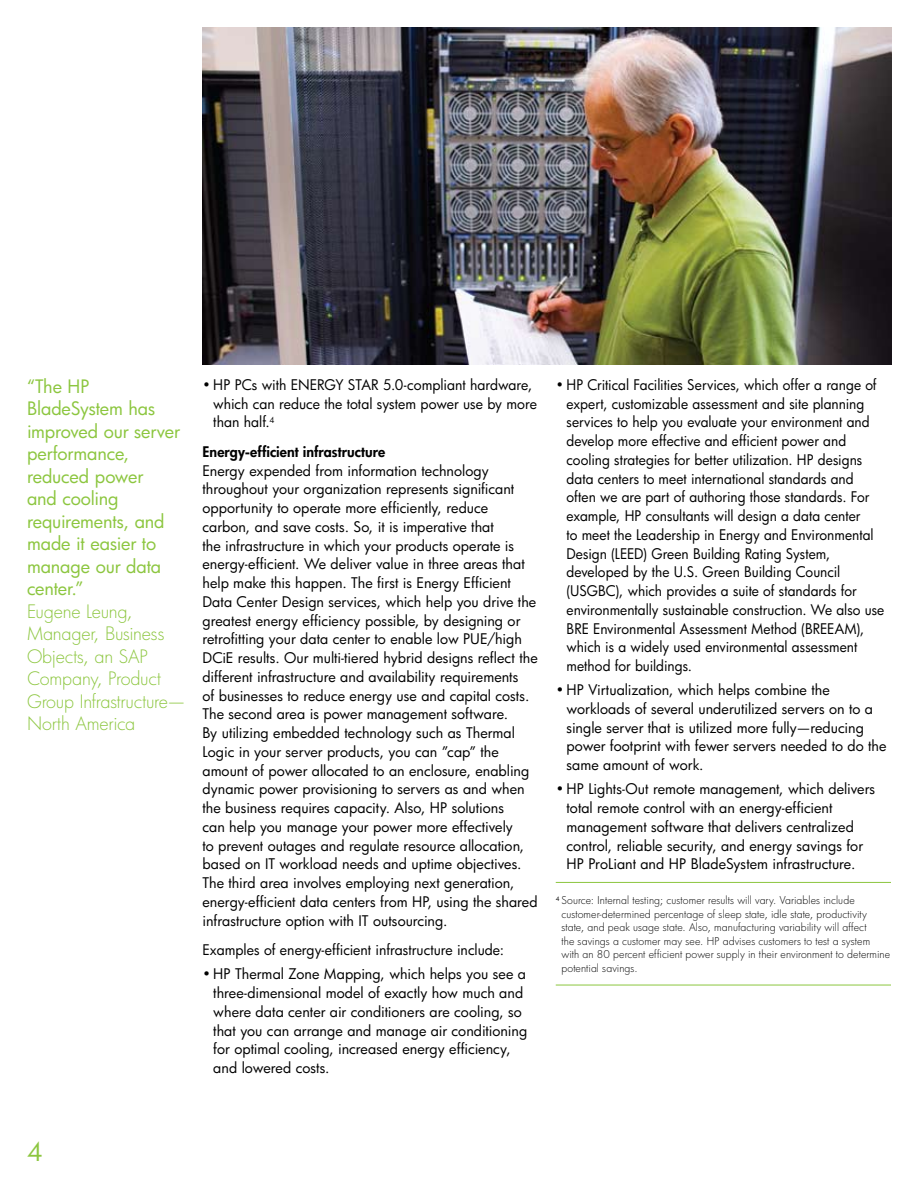
<style>
.page{position:relative;width:918px;height:1188px;background:#fff}
.page>*{position:absolute;margin:0;border:0;box-sizing:border-box;transform-origin:0 0}
.t1{font:25.5px "HP Futura";color:#8cc63f}
.t2{font:18px/22.5px "HP Futura";letter-spacing:-.01em;color:#8cc63f}
.t3{font:300 18px/22.5px "HP Futura";letter-spacing:-.015em;color:#8cc63f}
.t4{font:14.25px/18.8px "HP Futura";color:#000}
.t5{font:14.25px/18.8px "HP Futura";color:#000;scale:.96 1}
.t6{font:800 14.25px "HP Futura";letter-spacing:.005em;color:#000}
.t7{font:300 10.5px/13.5px "HP Futura";letter-spacing:.01em;color:#000}
</style>
<div class="page">
<img style="left:203px;top:27px;width:688px;height:337px">
<hr style="left:556px;top:882px;width:335px;height:1px;background:#8cc63f">
<hr style="left:556px;top:985px;width:335px;height:1px;background:#8cc63f">
<p class="t2" style="left:27px;top:375px;width:155px">“The HP<br>BladeSystem has improved our server performance, reduced power<br>and cooling requirements, and made it easier to manage our data center.”</p>
<p class="t3" style="left:27px;top:600px;width:160px">Eugene Leung,<br>Manager, Business<br>Objects, an SAP<br>Company, Product<br>Group Infrastructure—<br>North America</p>
<p class="t4" style="left:213px;top:375px;width:325px;text-indent:-11px">• HP PCs with ENERGY STAR 5.0-compliant hardware, which can reduce the total system power use by more than half.<sup>4</sup></p>
<p class="t6" style="left:203px;top:442px;width:184px">Energy-efficient infrastructure</p>
<p class="t4" style="left:203px;top:461px;width:337px">Energy expended from information technology throughout your organization represents significant opportunity to operate more efficiently, reduce carbon, and save costs. So, it is imperative that<br>the infrastructure in which your products operate is energy-efficient. We deliver value in three areas that help make this happen. The first is Energy Efficient Data Center Design services, which help you drive the greatest energy efficiency possible, by designing or retrofitting your data center to enable low PUE/high DCiE results. Our multi-tiered hybrid designs reflect the different infrastructure and availability requirements<br>of businesses to reduce energy use and capital costs.<br>The second area is power management software.<br>By utilizing embedded technology such as Thermal Logic in your server products, you can ”cap” the amount of power allocated to an enclosure, enabling dynamic power provisioning to servers as and when the business requires capacity. Also, HP solutions<br>can help you manage your power more effectively<br>to prevent outages and regulate resource allocation, based on IT workload needs and uptime objectives.<br>The third area involves employing next generation, energy-efficient data centers from HP, using the shared infrastructure option with IT outsourcing.</p>
<p class="t4" style="left:203px;top:940px;width:303px">Examples of energy-efficient infrastructure include:</p>
<p class="t4" style="left:213px;top:964px;width:315px;text-indent:-11px">• HP Thermal Zone Mapping, which helps you see a three-dimensional model of exactly how much and where data center air conditioners are cooling, so that you can arrange and manage air conditioning for optimal cooling, increased energy efficiency, and lowered costs.</p>
<p class="t5" style="left:567px;top:375px;width:333px;text-indent:-11px">• HP Critical Facilities Services, which offer a range of expert, customizable assessment and site planning services to help you evaluate your environment and develop more effective and efficient power and cooling strategies for better utilization. HP designs data centers to meet international standards and often we are part of authoring those standards. For example, HP consultants will design a data center<br>to meet the Leadership in Energy and Environmental Design (LEED) Green Building Rating System, developed by the U.S. Green Building Council (USGBC), which provides a suite of standards for environmentally sustainable construction. We also use BRE Environmental Assessment Method (BREEAM), which is a widely used environmental assessment method for buildings.</p>
<p class="t4" style="left:567px;top:680px;width:322px;text-indent:-11px">• HP Virtualization, which helps combine the workloads of several underutilized servers on to a single server that is utilized more fully—reducing power footprint with fewer servers needed to do the same amount of work.</p>
<p class="t4" style="left:567px;top:779px;width:310px;text-indent:-11px">• HP Lights-Out remote management, which delivers total remote control with an energy-efficient management software that delivers centralized control, reliable security, and energy savings for HP ProLiant and HP BladeSystem infrastructure.</p>
<p class="t7" style="left:561px;top:894px;width:330px;text-indent:-6px"><sup>4</sup> Source: Internal testing; customer results will vary. Variables include customer-determined percentage of sleep state, idle state, productivity state, and peak usage state. Also, manufacturing variability will affect<br>the savings a customer may see. HP advises customers to test a system with an 80 percent efficient power supply in their environment to determine potential savings.</p>
<h1 class="t1" style="left:27px;top:1134px;width:17px">4</h1>
</div>
